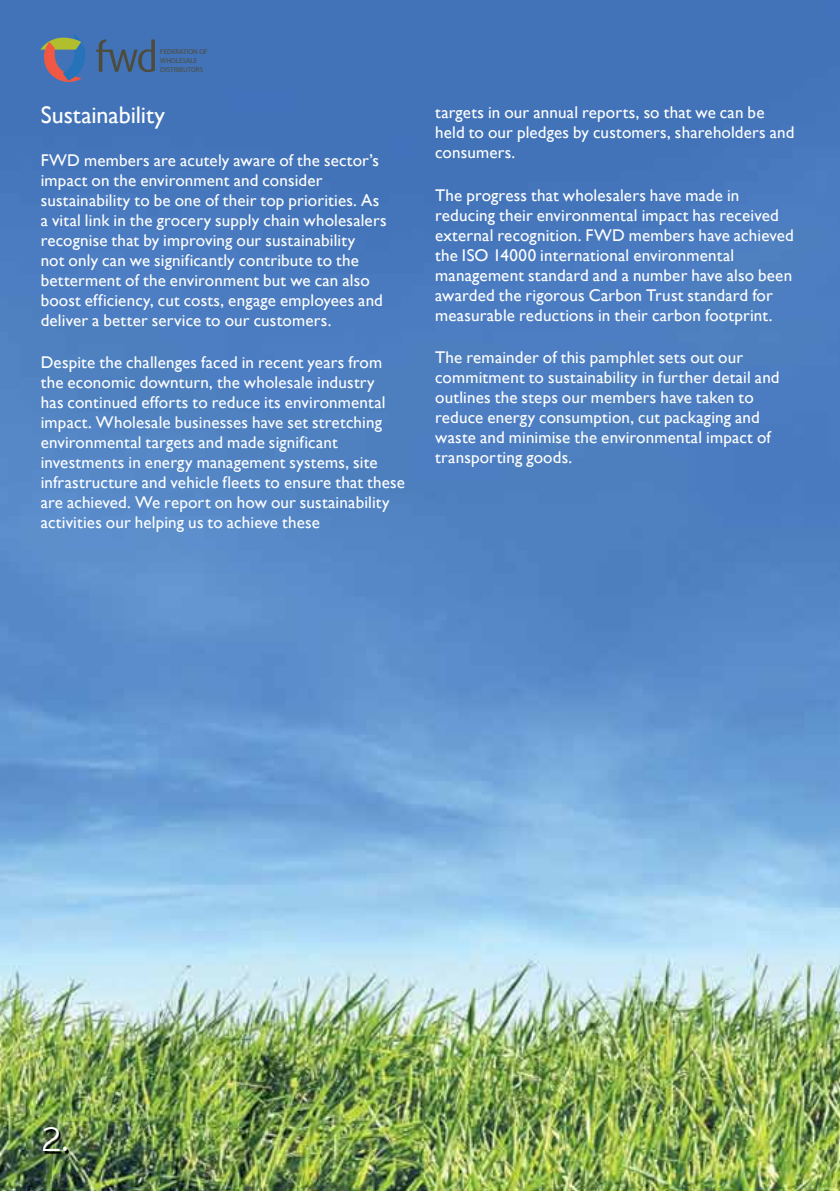
<style>
.page{position:relative;width:840px;height:1191px;background:#fff}
.page>*{position:absolute;margin:0;border:0;box-sizing:border-box;transform-origin:0 0}
.t1{font:32px "Apple Gothic";color:#fff}
.t2{font:24px "Gill Sans";color:#fff}
.t3{font:17px/20px "Gill Sans";letter-spacing:.01em;color:#fff}
.t4{font:7.2px/8.6px "Myriad Pro";color:#4d4b39}
</style>
<div class="page">
<img style="left:0;top:0;width:839px;height:1191px">
<svg style="left:96px;top:39px;width:59px;height:33px;background:#456690"></svg>
<svg style="left:40px;top:33px;width:45px;height:49px;background:#70788c"></svg>
<svg style="left:45px;top:1129px;width:24px;height:24px"></svg>
<p class="t4" style="left:160px;top:48px;width:49px">FEDERATION OF<br>WHOLESALE<br>DISTRIBUTORS</p>
<h2 class="t2" style="left:41px;top:101px;width:126px">Sustainability</h2>
<p class="t3" style="left:41px;top:150px;width:347px">FWD members are acutely aware of the sector’s impact on the environment and consider sustainability to be one of their top priorities. As a vital link in the grocery supply chain wholesalers recognise that by improving our sustainability<br>not only can we significantly contribute to the betterment of the environment but we can also boost efficiency, cut costs, engage employees and deliver a better service to our customers.</p>
<p class="t3" style="left:41px;top:352px;width:365px">Despite the challenges faced in recent years from the economic downturn, the wholesale industry<br>has continued efforts to reduce its environmental impact. Wholesale businesses have set stretching environmental targets and made significant investments in energy management systems, site infrastructure and vehicle fleets to ensure that these are achieved. We report on how our sustainability activities our helping us to achieve these</p>
<p class="t3" style="left:435px;top:102px;width:361px">targets in our annual reports, so that we can be held to our pledges by customers, shareholders and consumers.</p>
<p class="t3" style="left:435px;top:185px;width:360px">The progress that wholesalers have made in reducing their environmental impact has received external recognition. FWD members have achieved the ISO 14000 international environmental management standard and a number have also been awarded the rigorous Carbon Trust standard for measurable reductions in their carbon footprint.</p>
<p class="t3" style="left:435px;top:347px;width:346px">The remainder of this pamphlet sets out our commitment to sustainability in further detail and outlines the steps our members have taken to reduce energy consumption, cut packaging and waste and minimise the environmental impact of transporting goods.</p>
<h1 class="t1" style="left:40px;top:1121px;width:33px">2.</h1>
</div>
